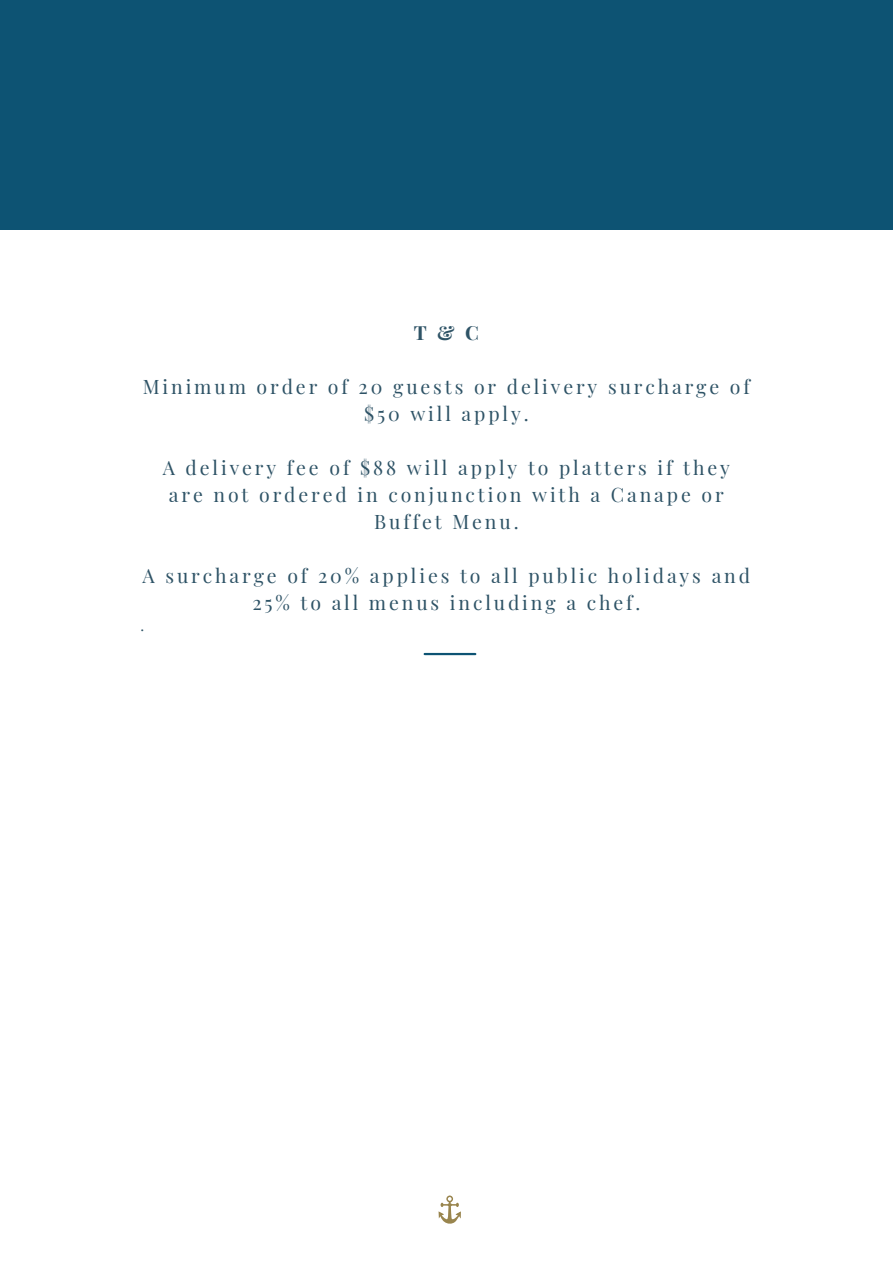
<style>
.page{position:relative;width:893px;height:1264px;background:#fff}
.page>*{position:absolute;margin:0;border:0;box-sizing:border-box;transform-origin:0 0}
.t1{font:19.5px/27px "Playfair Display";letter-spacing:.15em;color:#2e5366;text-align:center}
.t2{font:700 19.5px "Playfair Display";color:#2e5366}
.t3{font:15px "Playfair Display";color:#2e5366}
</style>
<div class="page">
<svg style="left:438px;top:1195px;width:23px;height:29px"></svg>
<div style="left:0;top:0;width:892px;height:229px;background:#0d5373"></div>
<hr style="left:424px;top:653px;width:51px;height:2px;background:#0d5373">
<p class="t2" style="left:414px;top:319px;width:66px">T&amp;C</p>
<p class="t1" style="left:143px;top:372px;width:608px">Minimum order of 20 guests or delivery surcharge of $50 will apply.</p>
<p class="t1" style="left:163px;top:453px;width:568px">A delivery fee of $88 will apply to platters if they are not ordered in conjunction with a Canape or<br>Buffet Menu.</p>
<p class="t1" style="left:143px;top:561px;width:609px">A surcharge of 20% applies to all public holidays and<br>25% to all menus including a chef.</p>
<p class="t3" style="left:140px;top:615px;width:5px">.</p>
</div>
